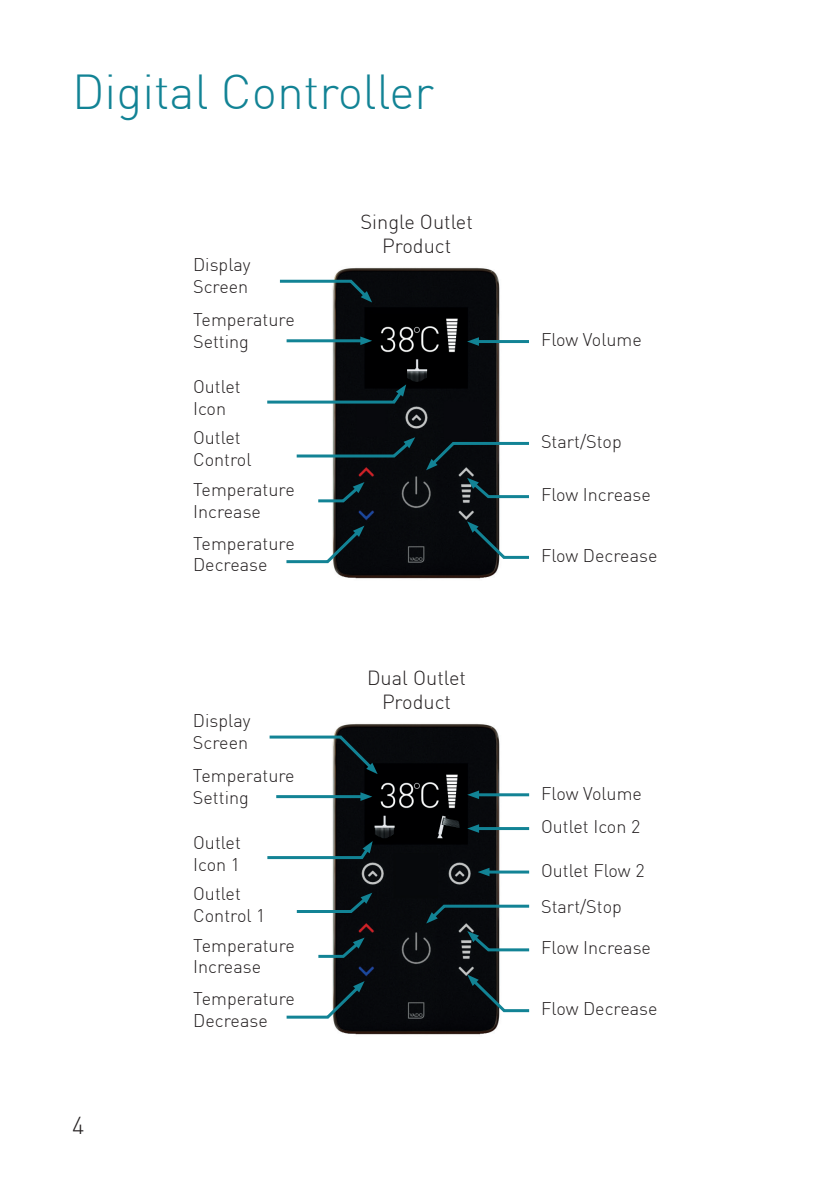
<style>
.page{position:relative;width:840px;height:1191px;background:#fff}
.page>*{position:absolute;margin:0;border:0;box-sizing:border-box;transform-origin:0 0}
.t1{font:300 48px "DIN";color:#128395}
.t2{font:300 24px "DIN";color:#231f20}
.t3{font:300 20px/24px "DIN";color:#231f20;text-align:center}
.t4{font:300 18px/21.6px "DIN";color:#231f20}
</style>
<div class="page">
<img style="left:328px;top:267px;width:176px;height:312px">
<svg style="left:279px;top:278px;width:93px;height:24px"></svg>
<svg style="left:267px;top:384px;width:139px;height:21px"></svg>
<hr style="left:286px;top:339px;width:76px;height:3px;background:#128395">
<svg style="left:360px;top:336px;width:12px;height:9px"></svg>
<svg style="left:296px;top:437px;width:119px;height:22px"></svg>
<svg style="left:318px;top:482px;width:46px;height:22px"></svg>
<svg style="left:467px;top:478px;width:62px;height:21px"></svg>
<svg style="left:426px;top:440px;width:103px;height:30px"></svg>
<hr style="left:477px;top:340px;width:51px;height:3px;background:#128395">
<svg style="left:467px;top:337px;width:11px;height:9px"></svg>
<svg style="left:286px;top:525px;width:78px;height:39px"></svg>
<svg style="left:467px;top:521px;width:62px;height:39px"></svg>
<img style="left:328px;top:723px;width:176px;height:312px">
<svg style="left:267px;top:841px;width:105px;height:19px"></svg>
<svg style="left:269px;top:734px;width:108px;height:40px"></svg>
<hr style="left:276px;top:795px;width:86px;height:3px;background:#128395">
<svg style="left:360px;top:792px;width:12px;height:9px"></svg>
<svg style="left:296px;top:892px;width:76px;height:22px"></svg>
<svg style="left:467px;top:931px;width:63px;height:22px"></svg>
<svg style="left:426px;top:903px;width:104px;height:20px"></svg>
<hr style="left:477px;top:827px;width:52px;height:3px;background:#128395">
<svg style="left:467px;top:824px;width:12px;height:9px"></svg>
<hr style="left:487px;top:870px;width:42px;height:3px;background:#128395">
<svg style="left:477px;top:867px;width:12px;height:9px"></svg>
<hr style="left:477px;top:793px;width:52px;height:3px;background:#128395">
<svg style="left:467px;top:790px;width:12px;height:9px"></svg>
<svg style="left:318px;top:937px;width:46px;height:22px"></svg>
<svg style="left:467px;top:974px;width:63px;height:39px"></svg>
<svg style="left:286px;top:981px;width:78px;height:39px"></svg>
<h1 class="t1" style="left:72px;top:63px;width:363px">Digital Controller</h1>
<p class="t4" style="left:193px;top:254px;width:59px">Display<br>Screen</p>
<p class="t4" style="left:193px;top:309px;width:103px">Temperature<br>Setting</p>
<p class="t4" style="left:193px;top:376px;width:49px">Outlet<br>Icon</p>
<p class="t4" style="left:193px;top:427px;width:60px">Outlet<br>Control</p>
<p class="t3" style="left:360px;top:210px;width:114px">Single Outlet<br>Product</p>
<p class="t4" style="left:540px;top:329px;width:102px">Flow Volume</p>
<p class="t4" style="left:540px;top:431px;width:82px">Start/Stop</p>
<p class="t4" style="left:193px;top:478px;width:103px">Temperature<br>Increase</p>
<p class="t4" style="left:540px;top:483px;width:111px">Flow Increase</p>
<p class="t4" style="left:193px;top:532px;width:103px">Temperature<br>Decrease</p>
<p class="t4" style="left:540px;top:544px;width:118px">Flow Decrease</p>
<h2 class="t2" style="left:72px;top:1110px;width:14px">4</h2>
<p class="t4" style="left:193px;top:709px;width:59px">Display<br>Screen</p>
<p class="t4" style="left:193px;top:765px;width:103px">Temperature<br>Setting</p>
<p class="t4" style="left:193px;top:831px;width:49px">Outlet<br>Icon 1</p>
<p class="t4" style="left:193px;top:882px;width:74px">Outlet<br>Control 1</p>
<p class="t4" style="left:193px;top:934px;width:103px">Temperature<br>Increase</p>
<p class="t4" style="left:193px;top:987px;width:103px">Temperature<br>Decrease</p>
<p class="t3" style="left:367px;top:665px;width:100px">Dual Outlet<br>Product</p>
<p class="t4" style="left:541px;top:782px;width:102px">Flow Volume</p>
<p class="t4" style="left:541px;top:816px;width:101px">Outlet Icon 2</p>
<p class="t4" style="left:541px;top:859px;width:105px">Outlet Flow 2</p>
<p class="t4" style="left:541px;top:895px;width:82px">Start/Stop</p>
<p class="t4" style="left:541px;top:936px;width:111px">Flow Increase</p>
<p class="t4" style="left:541px;top:997px;width:118px">Flow Decrease</p>
</div>
